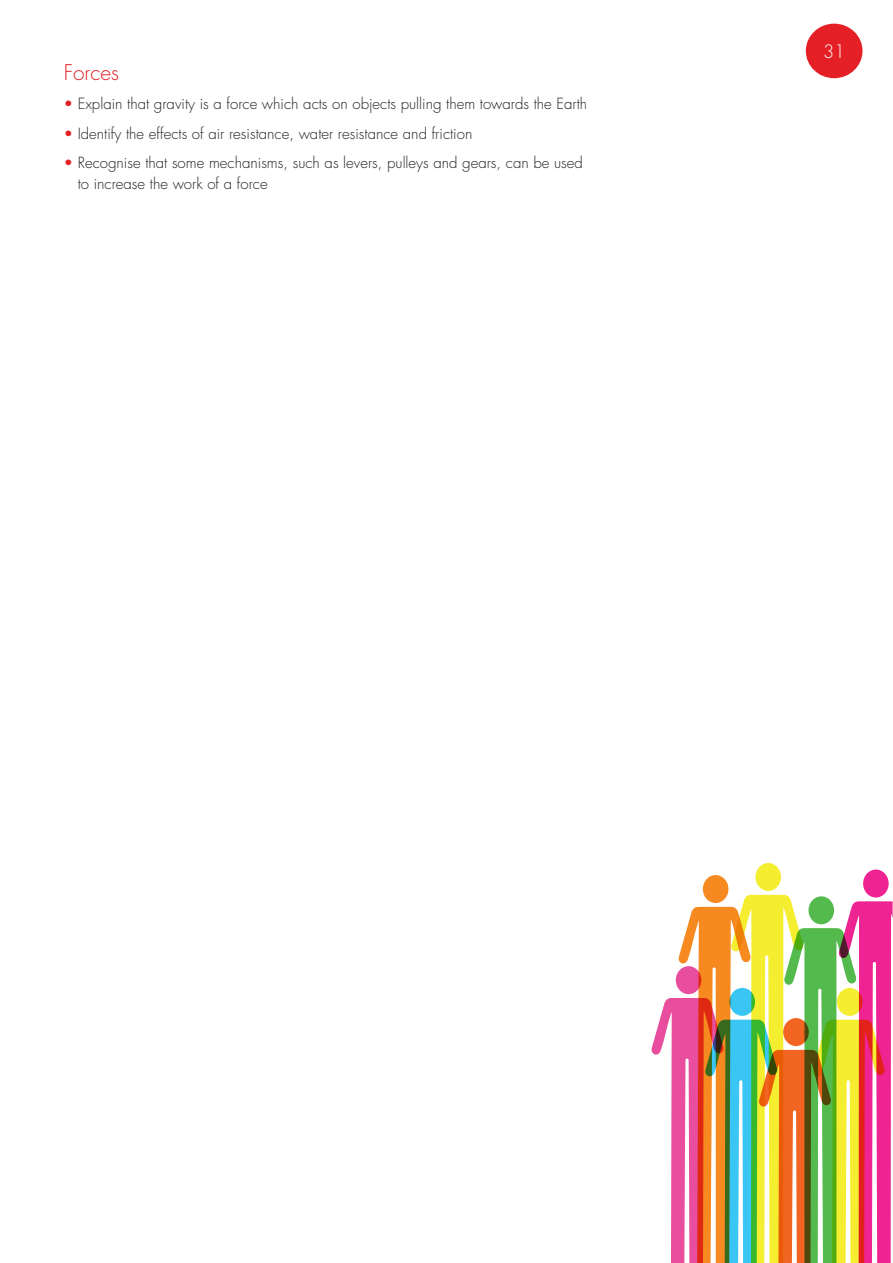
<style>
.page{position:relative;width:893px;height:1263px;background:#fff}
.page>*{position:absolute;margin:0;border:0;box-sizing:border-box;transform-origin:0 0}
.t1{font:300 21px "Futura";color:#e41f25}
.t2{font:300 18px "Futura";color:#fff}
.List_Paragraph{font:300 15px/21px "Futura";color:#231f20}
.s1{color:#e41f25}
</style>
<div class="page">
<div style="left:806px;top:24px;width:56px;height:54px;background:#e41f25;border-radius:50%"></div>
<svg style="left:651px;top:863px;width:242px;height:400px"></svg>
<p class="t1" style="left:64px;top:59px;width:57px">Forces</p>
<p class="List_Paragraph" style="left:64px;top:94px;width:525px"><span class="s1">•</span> Explain that gravity is a force which acts on objects pulling them towards the Earth</p>
<p class="List_Paragraph" style="left:64px;top:123px;width:410px"><span class="s1">•</span> Identify the effects of air resistance, water resistance and friction</p>
<p class="List_Paragraph" style="left:78px;top:153px;width:507px;text-indent:-14px"><span class="s1">•</span> Recognise that some mechanisms, such as levers, pulleys and gears, can be used to increase the work of a force</p>
<p class="t2" style="left:823px;top:40px;width:24px">31</p>
</div>
